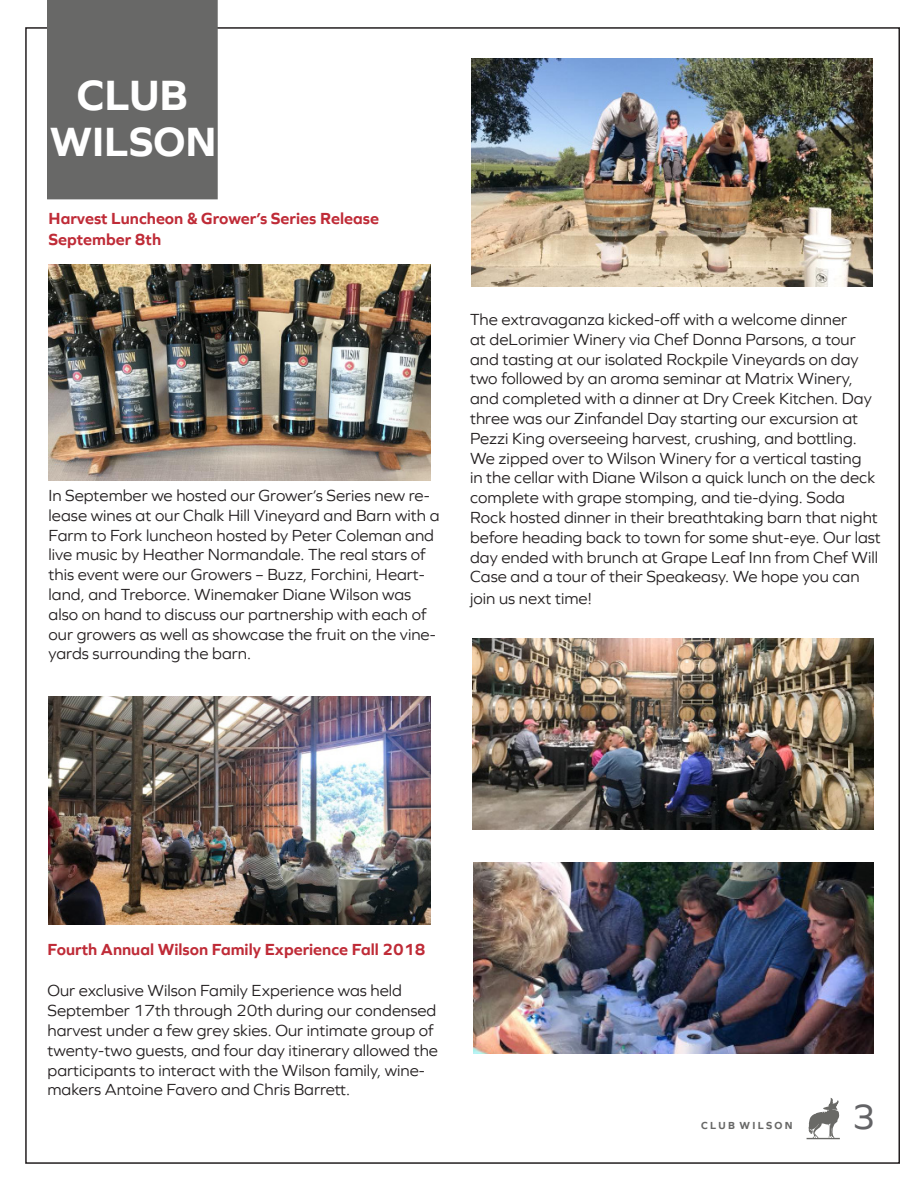
<style>
.page{position:relative;width:918px;height:1188px;background:#fff}
.page>*{position:absolute;margin:0;border:0;box-sizing:border-box;transform-origin:0 0}
.t1{font:43.5px "Graphie Bold 14976";color:#fff}
.t2{font:42px "Graphie Bold 14976";color:#fff}
.t3{font:36px "Graphie Regular 25695";color:#636366}
.t4{font:16.5px/19.8px "Graphie Book 73498";color:#231f20}
.t5{font:16.5px "Graphie Bold 14976";color:#bf2b37}
.t6{font:10.5px "Graphie Bold 14976";color:#686867}
</style>
<div class="page">
<div style="left:47px;top:0;width:171px;height:199px;background:#686867"></div>
<svg style="left:807px;top:1098px;width:33px;height:41px"></svg>
<img style="left:48px;top:265px;width:382px;height:215px">
<img style="left:49px;top:696px;width:382px;height:228px">
<img style="left:471px;top:59px;width:401px;height:228px">
<img style="left:472px;top:638px;width:402px;height:191px">
<img style="left:474px;top:862px;width:400px;height:191px">
<p class="t1" style="left:77px;top:70px;width:112px">CLUB</p>
<p class="t2" style="left:50px;top:117px;width:168px">WILSON</p>
<p class="t5" style="left:49px;top:208px;width:332px">Harvest Luncheon &amp; Grower’s Series Release</p>
<p class="t5" style="left:49px;top:230px;width:114px">September 8th</p>
<p class="t4" style="left:49px;top:485px;width:392px">In September we hosted our Grower’s Series new re&shy;lease wines at our Chalk Hill Vineyard and Barn with a Farm to Fork luncheon hosted by Peter Coleman and live music by Heather Normandale. The real stars of this event were our Growers – Buzz, Forchini, Heart&shy;land, and Treborce. Winemaker Diane Wilson was also on hand to discuss our partnership with each of our growers as well as showcase the fruit on the vine&shy;yards surrounding the barn.</p>
<p class="t4" style="left:470px;top:309px;width:412px">The extravaganza kicked-off with a welcome dinner<br>at deLorimier Winery via Chef Donna Parsons, a tour and tasting at our isolated Rockpile Vineyards on day two followed by an aroma seminar at Matrix Winery, and completed with a dinner at Dry Creek Kitchen. Day three was our Zinfandel Day starting our excursion at Pezzi King overseeing harvest, crushing, and bottling.<br>We zipped over to Wilson Winery for a vertical tasting<br>in the cellar with Diane Wilson a quick lunch on the deck complete with grape stomping, and tie-dying. Soda Rock hosted dinner in their breathtaking barn that night before heading back to town for some shut-eye. Our last day ended with brunch at Grape Leaf Inn from Chef Will Case and a tour of their Speakeasy. We hope you can</p>
<p class="t4" style="left:470px;top:588px;width:123px">join us next time!</p>
<p class="t5" style="left:48px;top:940px;width:379px">Fourth Annual Wilson Family Experience Fall 2018</p>
<p class="t4" style="left:48px;top:981px;width:392px">Our exclusive Wilson Family Experience was held September 17th through 20th during our condensed harvest under a few grey skies. Our intimate group of twenty-two guests, and four day itinerary allowed the participants to interact with the Wilson family, wine&shy;makers Antoine Favero and Chris Barrett.</p>
<p class="t6" style="left:701px;top:1119px;width:93px">C L U B W I L S O N</p>
<p class="t3" style="left:852px;top:1096px;width:25px">3</p>
</div>
